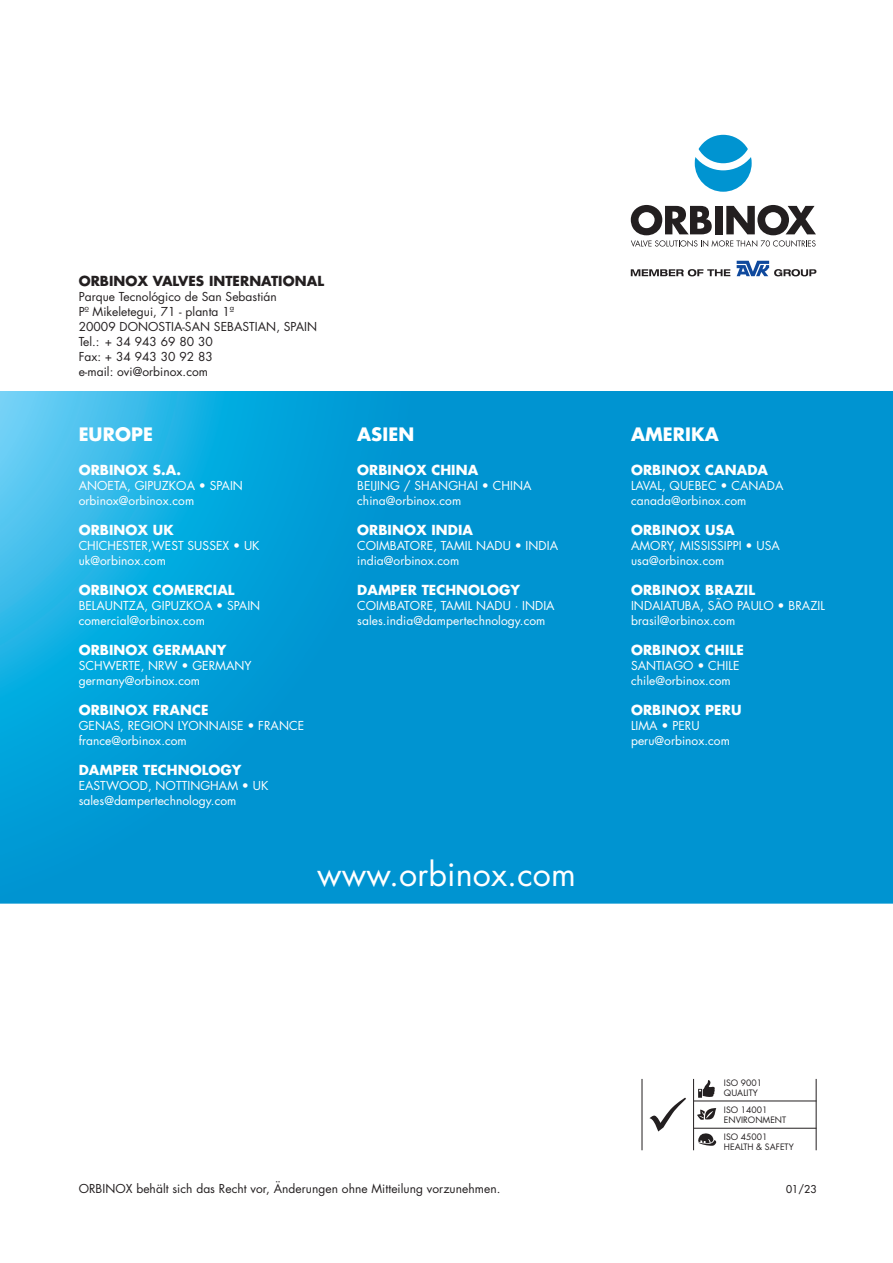
<style>
.page{position:relative;width:893px;height:1263px;background:#fff}
.page>*{position:absolute;margin:0;border:0;box-sizing:border-box;transform-origin:0 0}
.t1{font:32.25px "Futura";letter-spacing:.005em;color:#fff}
.t2{font:700 18px "Futura";letter-spacing:.005em;color:#fff}
.t3{font:700 13.5px "Futura";letter-spacing:.005em;color:#fff}
.t4{font:700 13.5px "Futura";letter-spacing:.005em;color:#231f20}
.t5{font:12px/15px "Futura";letter-spacing:.005em;color:#fff}
.t6{font:12px/15px "Futura";letter-spacing:.005em;color:#231f20}
.t7{font:10.5px "Futura";color:#231f20}
.t8{font:8.55px/10.2px "Futura";letter-spacing:.005em;color:#231f20}
</style>
<div class="page">
<img style="left:0;top:391px;width:893px;height:513px">
<div style="left:699px;top:135px;width:49px;height:28px;background:#0094d1;border-radius:50%"></div>
<svg style="left:695px;top:157px;width:57px;height:35px"></svg>
<svg style="left:631px;top:205px;width:185px;height:42px"></svg>
<svg style="left:631px;top:269px;width:99px;height:7px"></svg>
<svg style="left:737px;top:261px;width:79px;height:15px"></svg>
<svg style="left:649px;top:1098px;width:37px;height:33px"></svg>
<svg style="left:697px;top:1108px;width:19px;height:12px"></svg>
<svg style="left:698px;top:1133px;width:19px;height:13px"></svg>
<svg style="left:698px;top:1080px;width:17px;height:18px"></svg>
<hr style="left:694px;top:1101px;width:122px;height:1px;background:#231f20">
<hr style="left:694px;top:1128px;width:122px;height:1px;background:#231f20">
<hr style="left:693px;top:1079px;width:1px;height:71px;background:#231f20">
<hr style="left:642px;top:1079px;width:1px;height:71px;background:#231f20">
<hr style="left:816px;top:1079px;width:1px;height:71px;background:#231f20">
<p class="t4" style="left:79px;top:272px;width:247px">ORBINOX VALVES INTERNATIONAL</p>
<p class="t6" style="left:79px;top:289px;width:240px">Parque Tecnológico de San Sebastián<br>Pº Mikeletegui, 71 - planta 1ª<br>20009 DONOSTIA-SAN SEBASTIAN, SPAIN<br>Tel.: + 34 943 69 80 30<br>Fax: + 34 943 30 92 83<br>e-mail: ovi@orbinox.com</p>
<h2 class="t2" style="left:79px;top:422px;width:76px">EUROPE</h2>
<h2 class="t2" style="left:631px;top:422px;width:89px">AMERIKA</h2>
<p class="t3" style="left:631px;top:461px;width:139px">ORBINOX CANADA</p>
<p class="t5" style="left:631px;top:478px;width:154px">LAVAL, QUEBEC • CANADA canada@orbinox.com</p>
<p class="t3" style="left:631px;top:521px;width:105px">ORBINOX USA</p>
<p class="t5" style="left:631px;top:538px;width:150px">AMORY, MISSISSIPPI • USA usa@orbinox.com</p>
<p class="t3" style="left:631px;top:581px;width:125px">ORBINOX BRAZIL</p>
<p class="t5" style="left:631px;top:598px;width:195px">INDAIATUBA, SÃO PAULO • BRAZIL brasil@orbinox.com</p>
<p class="t3" style="left:631px;top:641px;width:114px">ORBINOX CHILE</p>
<p class="t5" style="left:631px;top:658px;width:110px">SANTIAGO • CHILE chile@orbinox.com</p>
<p class="t3" style="left:631px;top:701px;width:112px">ORBINOX PERU</p>
<p class="t5" style="left:631px;top:718px;width:100px">LIMA • PERU peru@orbinox.com</p>
<h2 class="t2" style="left:357px;top:422px;width:59px">ASIEN</h2>
<p class="t3" style="left:357px;top:461px;width:123px">ORBINOX CHINA</p>
<p class="t5" style="left:357px;top:478px;width:176px">BEIJING / SHANGHAI • CHINA china@orbinox.com</p>
<p class="t3" style="left:357px;top:521px;width:117px">ORBINOX INDIA</p>
<p class="t5" style="left:357px;top:538px;width:202px">COIMBATORE, TAMIL NADU • INDIA india@orbinox.com</p>
<p class="t3" style="left:357px;top:581px;width:164px">DAMPER TECHNOLOGY</p>
<p class="t5" style="left:357px;top:598px;width:199px">COIMBATORE, TAMIL NADU · INDIA sales.india@dampertechnology.com</p>
<p class="t3" style="left:79px;top:461px;width:104px">ORBINOX S.A.</p>
<p class="t5" style="left:79px;top:478px;width:166px">ANOETA, GIPUZKOA • SPAIN orbinox@orbinox.com</p>
<p class="t3" style="left:79px;top:521px;width:97px">ORBINOX UK</p>
<p class="t5" style="left:79px;top:538px;width:182px">CHICHESTER,WEST SUSSEX • UK uk@orbinox.com</p>
<p class="t3" style="left:79px;top:581px;width:157px">ORBINOX COMERCIAL</p>
<p class="t5" style="left:79px;top:598px;width:183px">BELAUNTZA, GIPUZKOA • SPAIN comercial@orbinox.com</p>
<p class="t3" style="left:79px;top:641px;width:149px">ORBINOX GERMANY</p>
<p class="t5" style="left:79px;top:658px;width:175px">SCHWERTE, NRW • GERMANY germany@orbinox.com</p>
<p class="t3" style="left:79px;top:701px;width:131px">ORBINOX FRANCE</p>
<p class="t5" style="left:79px;top:718px;width:227px">GENAS, REGION LYONNAISE • FRANCE france@orbinox.com</p>
<p class="t3" style="left:79px;top:761px;width:164px">DAMPER TECHNOLOGY</p>
<p class="t5" style="left:79px;top:778px;width:191px">EASTWOOD, NOTTINGHAM • UK sales@dampertechnology.com</p>
<h1 class="t1" style="left:317px;top:852px;width:260px">www.orbinox.com</h1>
<p class="t8" style="left:724px;top:1077px;width:40px">ISO 9001<br>QUALITY</p>
<p class="t8" style="left:724px;top:1104px;width:64px">ISO 14001<br>ENVIRONMENT</p>
<p class="t8" style="left:724px;top:1132px;width:71px">ISO 45001<br>HEALTH &amp; SAFETY</p>
<p class="t6" style="left:79px;top:1181px;width:423px">ORBINOX behält sich das Recht vor, Änderungen ohne Mitteilung vorzunehmen.</p>
<p class="t7" style="left:786px;top:1182px;width:32px">01/23</p>
</div>
